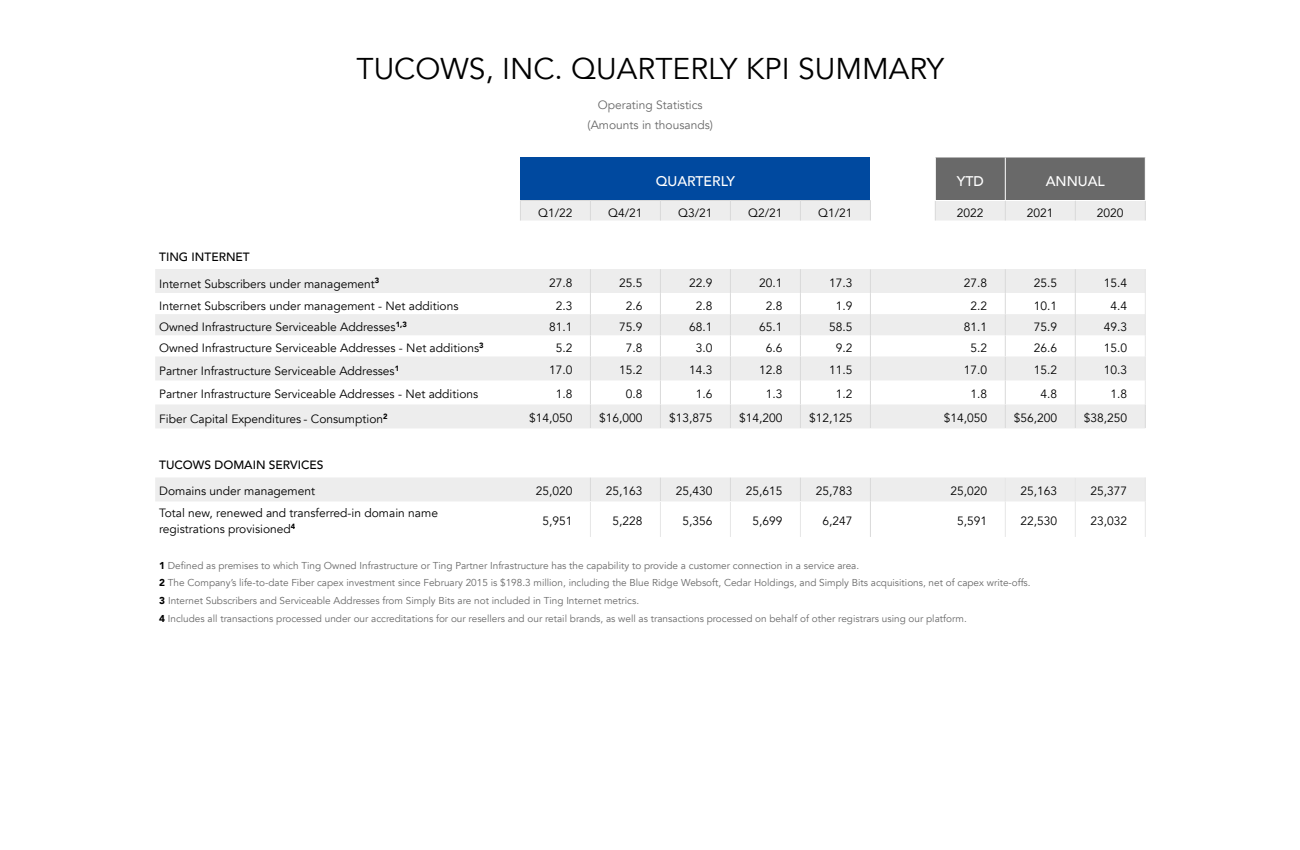
<style>
.page{position:relative;width:1300px;height:850px;background:#fff}
.page>*{position:absolute;margin:0;border:0;box-sizing:border-box;transform-origin:0 0}
.t1{font:30px "Avenir";color:#000}
.t2{font:500 14px "Avenir";color:#fff}
.t3{font:12px/15.6px "Avenir";color:#000}
.t4{font:12px/20px "Avenir";color:#696969;text-align:center}
.t5{font:500 12px "Avenir";color:#000}
.t6{font:10px/17.8px "Avenir";color:#696969}
.s1{font-weight:900;color:#000}
</style>
<div class="page">
<div style="left:520px;top:158px;width:350px;height:42px;background:#00499f"></div>
<svg style="left:155px;top:201px;width:990px;height:300px"></svg>
<hr style="left:520px;top:200px;width:70px;height:1px;background:#d9d9d9">
<svg style="left:520px;top:201px;width:1px;height:19px"></svg>
<hr style="left:590px;top:200px;width:70px;height:1px;background:#d9d9d9">
<svg style="left:590px;top:201px;width:1px;height:19px"></svg>
<hr style="left:660px;top:200px;width:70px;height:1px;background:#d9d9d9">
<svg style="left:660px;top:201px;width:1px;height:19px"></svg>
<hr style="left:730px;top:200px;width:70px;height:1px;background:#d9d9d9">
<svg style="left:730px;top:201px;width:1px;height:19px"></svg>
<hr style="left:800px;top:200px;width:71px;height:1px;background:#d9d9d9">
<svg style="left:800px;top:201px;width:1px;height:19px"></svg>
<svg style="left:870px;top:201px;width:1px;height:19px"></svg>
<svg style="left:935px;top:158px;width:211px;height:62px"></svg>
<svg style="left:870px;top:478px;width:1px;height:23px"></svg>
<hr style="left:870px;top:501px;width:1px;height:36px;background:#d9d9d9">
<svg style="left:1145px;top:477px;width:1px;height:24px"></svg>
<hr style="left:1145px;top:501px;width:1px;height:36px;background:#e6e6e6">
<hr style="left:935px;top:158px;width:1px;height:42px;background:#fff">
<hr style="left:1005px;top:158px;width:1px;height:42px;background:#fff">
<hr style="left:935px;top:200px;width:70px;height:1px;background:#fff">
<hr style="left:1005px;top:200px;width:70px;height:1px;background:#fff">
<hr style="left:1075px;top:200px;width:71px;height:1px;background:#fff">
<hr style="left:1145px;top:158px;width:1px;height:42px;background:#fff">
<svg style="left:870px;top:270px;width:1px;height:158px"></svg>
<svg style="left:1145px;top:269px;width:1px;height:159px"></svg>
<svg style="left:590px;top:269px;width:1px;height:159px"></svg>
<svg style="left:660px;top:269px;width:1px;height:159px"></svg>
<svg style="left:730px;top:269px;width:1px;height:159px"></svg>
<svg style="left:800px;top:269px;width:1px;height:159px"></svg>
<svg style="left:1005px;top:269px;width:1px;height:159px"></svg>
<svg style="left:1075px;top:269px;width:1px;height:159px"></svg>
<svg style="left:590px;top:478px;width:1px;height:23px"></svg>
<svg style="left:660px;top:478px;width:1px;height:23px"></svg>
<svg style="left:730px;top:478px;width:1px;height:23px"></svg>
<svg style="left:800px;top:478px;width:1px;height:23px"></svg>
<svg style="left:1005px;top:478px;width:1px;height:23px"></svg>
<svg style="left:1075px;top:478px;width:1px;height:23px"></svg>
<hr style="left:590px;top:502px;width:1px;height:35px;background:#e6e6e6">
<hr style="left:660px;top:502px;width:1px;height:35px;background:#e6e6e6">
<hr style="left:730px;top:502px;width:1px;height:35px;background:#e6e6e6">
<hr style="left:800px;top:502px;width:1px;height:35px;background:#e6e6e6">
<hr style="left:1005px;top:502px;width:1px;height:35px;background:#e6e6e6">
<hr style="left:1075px;top:502px;width:1px;height:35px;background:#e6e6e6">
<h1 class="t1" style="left:357px;top:50px;width:589px">TUCOWS, INC. QUARTERLY KPI SUMMARY</h1>
<p class="t4" style="left:588px;top:95px;width:127px">Operating Statistics (Amounts in thousands)</p>
<p class="t2" style="left:656px;top:169px;width:81px">QUARTERLY</p>
<p class="t2" style="left:957px;top:169px;width:28px">YTD</p>
<p class="t2" style="left:1046px;top:169px;width:61px">ANNUAL</p>
<p class="t3" style="left:538px;top:205px;width:36px">Q1/22</p>
<p class="t3" style="left:608px;top:205px;width:36px">Q4/21</p>
<p class="t3" style="left:678px;top:205px;width:36px">Q3/21</p>
<p class="t3" style="left:748px;top:205px;width:36px">Q2/21</p>
<p class="t3" style="left:818px;top:205px;width:36px">Q1/21</p>
<p class="t3" style="left:957px;top:205px;width:28px">2022</p>
<p class="t3" style="left:1027px;top:205px;width:28px">2021</p>
<p class="t3" style="left:1097px;top:205px;width:28px">2020</p>
<p class="t5" style="left:159px;top:246px;width:92px">TING INTERNET</p>
<p class="t3" style="left:159px;top:276px;width:222px">Internet Subscribers under management<sup>3</sup></p>
<p class="t3" style="left:549px;top:275px;width:25px">27.8</p>
<p class="t3" style="left:619px;top:275px;width:25px">25.5</p>
<p class="t3" style="left:689px;top:275px;width:25px">22.9</p>
<p class="t3" style="left:759px;top:275px;width:25px">20.1</p>
<p class="t3" style="left:829px;top:275px;width:25px">17.3</p>
<p class="t3" style="left:964px;top:275px;width:25px">27.8</p>
<p class="t3" style="left:1034px;top:275px;width:25px">25.5</p>
<p class="t3" style="left:1104px;top:275px;width:25px">15.4</p>
<p class="t3" style="left:159px;top:298px;width:301px">Internet Subscribers under management - Net additions</p>
<p class="t3" style="left:556px;top:298px;width:18px">2.3</p>
<p class="t3" style="left:626px;top:298px;width:18px">2.6</p>
<p class="t3" style="left:696px;top:298px;width:18px">2.8</p>
<p class="t3" style="left:766px;top:298px;width:18px">2.8</p>
<p class="t3" style="left:836px;top:298px;width:18px">1.9</p>
<p class="t3" style="left:971px;top:298px;width:18px">2.2</p>
<p class="t3" style="left:1034px;top:298px;width:25px">10.1</p>
<p class="t3" style="left:1111px;top:298px;width:18px">4.4</p>
<p class="t3" style="left:159px;top:320px;width:249px">Owned Infrastructure Serviceable Addresses<sup>1,3</sup></p>
<p class="t3" style="left:549px;top:319px;width:25px">81.1</p>
<p class="t3" style="left:619px;top:319px;width:25px">75.9</p>
<p class="t3" style="left:689px;top:319px;width:25px">68.1</p>
<p class="t3" style="left:759px;top:319px;width:25px">65.1</p>
<p class="t3" style="left:829px;top:319px;width:25px">58.5</p>
<p class="t3" style="left:964px;top:319px;width:25px">81.1</p>
<p class="t3" style="left:1034px;top:319px;width:25px">75.9</p>
<p class="t3" style="left:1104px;top:319px;width:25px">49.3</p>
<p class="t3" style="left:159px;top:341px;width:326px">Owned Infrastructure Serviceable Addresses - Net additions<sup>3</sup></p>
<p class="t3" style="left:556px;top:340px;width:18px">5.2</p>
<p class="t3" style="left:626px;top:340px;width:18px">7.8</p>
<p class="t3" style="left:696px;top:340px;width:18px">3.0</p>
<p class="t3" style="left:766px;top:340px;width:18px">6.6</p>
<p class="t3" style="left:836px;top:340px;width:18px">9.2</p>
<p class="t3" style="left:971px;top:340px;width:18px">5.2</p>
<p class="t3" style="left:1034px;top:340px;width:25px">26.6</p>
<p class="t3" style="left:1104px;top:340px;width:25px">15.0</p>
<p class="t3" style="left:159px;top:363px;width:242px">Partner Infrastructure Serviceable Addresses<sup>1</sup></p>
<p class="t3" style="left:549px;top:363px;width:25px">17.0</p>
<p class="t3" style="left:619px;top:363px;width:25px">15.2</p>
<p class="t3" style="left:689px;top:363px;width:25px">14.3</p>
<p class="t3" style="left:759px;top:363px;width:25px">12.8</p>
<p class="t3" style="left:829px;top:363px;width:25px">11.5</p>
<p class="t3" style="left:964px;top:363px;width:25px">17.0</p>
<p class="t3" style="left:1034px;top:363px;width:25px">15.2</p>
<p class="t3" style="left:1104px;top:363px;width:25px">10.3</p>
<p class="t3" style="left:159px;top:387px;width:321px">Partner Infrastructure Serviceable Addresses - Net additions</p>
<p class="t3" style="left:556px;top:387px;width:18px">1.8</p>
<p class="t3" style="left:626px;top:387px;width:18px">0.8</p>
<p class="t3" style="left:696px;top:387px;width:18px">1.6</p>
<p class="t3" style="left:766px;top:387px;width:18px">1.3</p>
<p class="t3" style="left:836px;top:387px;width:18px">1.2</p>
<p class="t3" style="left:971px;top:387px;width:18px">1.8</p>
<p class="t3" style="left:1041px;top:387px;width:18px">4.8</p>
<p class="t3" style="left:1111px;top:387px;width:18px">1.8</p>
<p class="t3" style="left:159px;top:411px;width:230px">Fiber Capital Expenditures - Consumption<sup>2</sup></p>
<p class="t3" style="left:529px;top:411px;width:45px">$14,050</p>
<p class="t3" style="left:599px;top:411px;width:45px">$16,000</p>
<p class="t3" style="left:669px;top:411px;width:45px">$13,875</p>
<p class="t3" style="left:739px;top:411px;width:45px">$14,200</p>
<p class="t3" style="left:809px;top:411px;width:45px">$12,125</p>
<p class="t3" style="left:944px;top:411px;width:45px">$14,050</p>
<p class="t3" style="left:1014px;top:411px;width:45px">$56,200</p>
<p class="t3" style="left:1084px;top:411px;width:45px">$38,250</p>
<p class="t5" style="left:159px;top:454px;width:166px">TUCOWS DOMAIN SERVICES</p>
<p class="t3" style="left:159px;top:484px;width:158px">Domains under management</p>
<p class="t3" style="left:536px;top:484px;width:38px">25,020</p>
<p class="t3" style="left:606px;top:484px;width:38px">25,163</p>
<p class="t3" style="left:676px;top:484px;width:38px">25,430</p>
<p class="t3" style="left:746px;top:484px;width:38px">25,615</p>
<p class="t3" style="left:816px;top:484px;width:38px">25,783</p>
<p class="t3" style="left:951px;top:484px;width:38px">25,020</p>
<p class="t3" style="left:1021px;top:484px;width:38px">25,163</p>
<p class="t3" style="left:1091px;top:484px;width:38px">25,377</p>
<p class="t3" style="left:159px;top:506px;width:280px">Total new, renewed and transferred-in domain name registrations provisioned<sup>4</sup></p>
<p class="t3" style="left:542px;top:514px;width:32px">5,951</p>
<p class="t3" style="left:612px;top:514px;width:32px">5,228</p>
<p class="t3" style="left:682px;top:514px;width:32px">5,356</p>
<p class="t3" style="left:752px;top:514px;width:32px">5,699</p>
<p class="t3" style="left:822px;top:514px;width:32px">6,247</p>
<p class="t3" style="left:957px;top:514px;width:32px">5,591</p>
<p class="t3" style="left:1021px;top:514px;width:38px">22,530</p>
<p class="t3" style="left:1091px;top:514px;width:38px">23,032</p>
<p class="t6" style="left:159px;top:556px;width:873px"><span class="s1">1</span> Defined as premises to which Ting Owned Infrastructure or Ting Partner Infrastructure has the capability to provide a customer connection in a service area.<br><span class="s1">2</span> The Company’s life-to-date Fiber capex investment since February 2015 is $198.3 million, including the Blue Ridge Websoft, Cedar Holdings, and Simply Bits acquisitions, net of capex write-offs.<br><span class="s1">3</span> Internet Subscribers and Serviceable Addresses from Simply Bits are not included in Ting Internet metrics.<br><span class="s1">4</span> Includes all transactions processed under our accreditations for our resellers and our retail brands, as well as transactions processed on behalf of other registrars using our platform.</p>
</div>
